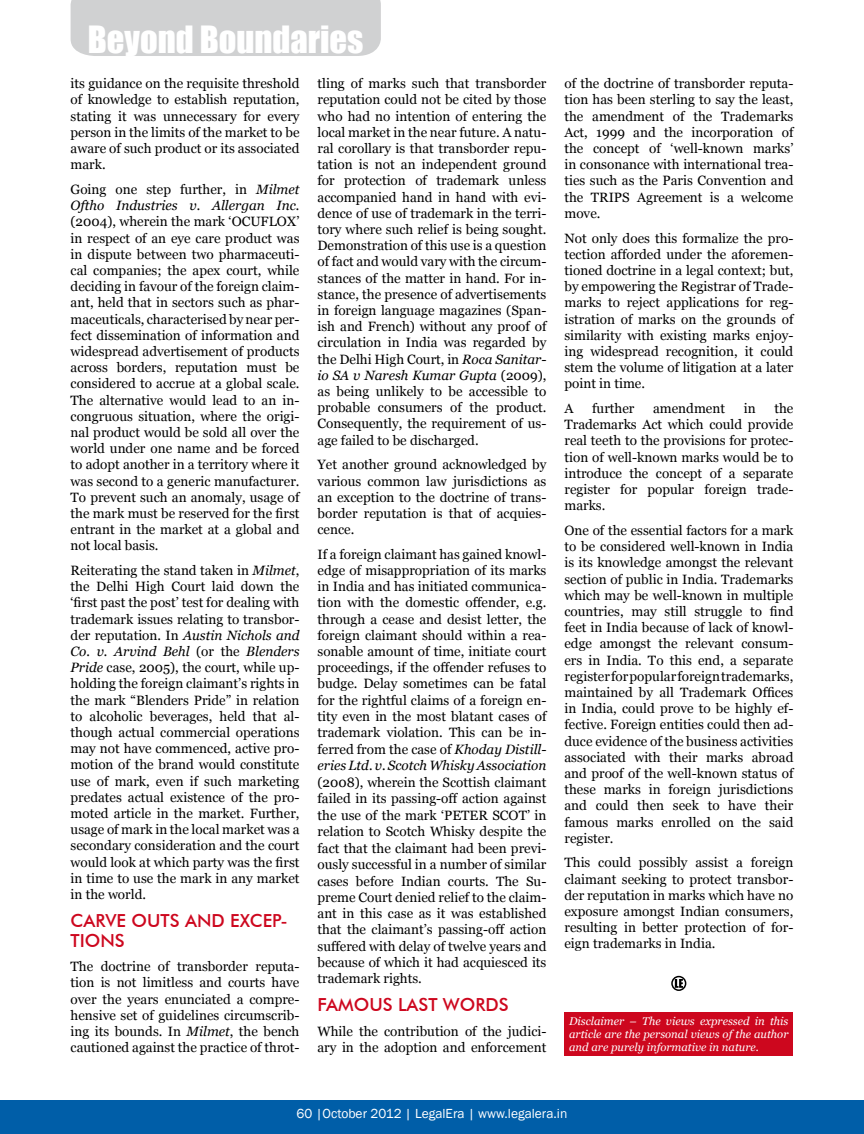
<style>
.page{position:relative;width:864px;height:1134px;background:#fff}
.page>*{position:absolute;margin:0;border:0;box-sizing:border-box;transform-origin:0 0}
.t1{font:34.5px "Impact";color:#fff}
.t2{font:500 18px/19.5px "Futura BT";color:#cd071e}
.t3{font:13.5px/16.2px "Georgia";color:#000;text-align:justify}
.t4{font:italic 13.5px/16.2px "Georgia";color:#000}
.t5{font:13.5px "Franklin Gothic";color:#fff}
.t6{font:italic 11.25px/12.8px "Georgia";color:#fff;text-align:justify}
.s1{font-style:normal}
.s2{font-style:italic}
</style>
<div class="page">
<div style="left:0;top:1100px;width:864px;height:34px;background:#005ea8"></div>
<div style="left:71px;top:0;width:310px;height:56px;background:#d0d1d2"></div>
<div style="left:671px;top:976px;width:15px;height:15px;border:2px solid #000;border-radius:50%"></div>
<svg style="left:675px;top:979px;width:8px;height:9px"></svg>
<div style="left:564px;top:1012px;width:229px;height:44px;background:#cd071e"></div>
<h1 class="t1" style="left:88px;top:13px;width:277px">Beyond Boundaries</h1>
<p class="t3" style="left:71px;top:75px;width:230px">its guidance on the requisite threshold of knowledge to establish reputation, stating it was unnecessary for every person in the limits of the market to be aware of such product or its associated mark.</p>
<p class="t4" style="left:71px;top:181px;width:230px"><span class="s1">Going one step further, in</span> Milmet<br>Oftho Industries v. Allergan Inc.</p>
<p class="t3" style="left:71px;top:214px;width:230px">(2004), wherein the mark ‘OCUFLOX’ in respect of an eye care product was in dispute between two pharmaceuti&shy;cal companies; the apex court, while deciding in favour of the foreign claim&shy;ant, held that in sectors such as phar&shy;maceuticals, characterised by near per&shy;fect dissemination of information and widespread advertisement of products across borders, reputation must be considered to accrue at a global scale.<br>The alternative would lead to an in&shy;congruous situation, where the origi&shy;nal product would be sold all over the world under one name and be forced to adopt another in a territory where it was second to a generic manufacturer.<br>To prevent such an anomaly, usage of the mark must be reserved for the first entrant in the market at a global and not local basis.</p>
<p class="t3" style="left:71px;top:562px;width:230px">Reiterating the stand taken in <span class="s2">Milmet</span>, the Delhi High Court laid down the ‘first past the post’ test for dealing with trademark issues relating to transbor&shy;der reputation. In <span class="s2">Austin Nichols and Co. v. Arvind Behl</span> (or the <span class="s2">Blenders Pride</span> case, 2005), the court, while up&shy;holding the foreign claimant’s rights in the mark “Blenders Pride” in relation to alcoholic beverages, held that al&shy;though actual commercial operations may not have commenced, active pro&shy;motion of the brand would constitute use of mark, even if such marketing predates actual existence of the pro&shy;moted article in the market. Further, usage of mark in the local market was a secondary consideration and the court would look at which party was the first in time to use the mark in any market in the world.</p>
<h2 class="t2" style="left:71px;top:911px;width:219px">CARVE OUTS AND EXCEP-<br>TIONS</h2>
<p class="t3" style="left:71px;top:958px;width:230px">The doctrine of transborder reputa&shy;tion is not limitless and courts have over the years enunciated a compre&shy;hensive set of guidelines circumscrib&shy;ing its bounds. In <span class="s2">Milmet</span>, the bench cautioned against the practice of throt-</p>
<p class="t3" style="left:318px;top:75px;width:230px">tling of marks such that transborder reputation could not be cited by those who had no intention of entering the local market in the near future. A natu&shy;ral corollary is that transborder repu&shy;tation is not an independent ground for protection of trademark unless accompanied hand in hand with evi&shy;dence of use of trademark in the terri&shy;tory where such relief is being sought.<br>Demonstration of this use is a question of fact and would vary with the circum&shy;stances of the matter in hand. For in&shy;stance, the presence of advertisements in foreign language magazines (Span&shy;ish and French) without any proof of circulation in India was regarded by the Delhi High Court, in <span class="s2">Roca Sanitar&shy;io SA v Naresh Kumar Gupta</span> (2009), as being unlikely to be accessible to probable consumers of the product.<br>Consequently, the requirement of us&shy;age failed to be discharged.</p>
<p class="t3" style="left:318px;top:457px;width:230px">Yet another ground acknowledged by various common law jurisdictions as an exception to the doctrine of trans&shy;border reputation is that of acquies&shy;cence.</p>
<p class="t3" style="left:318px;top:546px;width:230px">If a foreign claimant has gained knowl&shy;edge of misappropriation of its marks in India and has initiated communica&shy;tion with the domestic offender, e.g. through a cease and desist letter, the foreign claimant should within a rea&shy;sonable amount of time, initiate court proceedings, if the offender refuses to budge. Delay sometimes can be fatal for the rightful claims of a foreign en&shy;tity even in the most blatant cases of trademark violation. This can be in&shy;ferred from the case of <span class="s2">Khoday Distill&shy;eries Ltd. v. Scotch Whisky Association</span></p>
<p class="t3" style="left:318px;top:774px;width:230px">(2008), wherein the Scottish claimant failed in its passing-off action against the use of the mark ‘PETER SCOT’ in relation to Scotch Whisky despite the fact that the claimant had been previ&shy;ously successful in a number of similar cases before Indian courts. The Su&shy;preme Court denied relief to the claim&shy;ant in this case as it was established that the claimant’s passing-off action suffered with delay of twelve years and because of which it had acquiesced its trademark rights.</p>
<h2 class="t2" style="left:318px;top:995px;width:193px">FAMOUS LAST WORDS</h2>
<p class="t3" style="left:318px;top:1023px;width:230px">While the contribution of the judici&shy;ary in the adoption and enforcement</p>
<p class="t3" style="left:564px;top:75px;width:230px">of the doctrine of transborder reputa&shy;tion has been sterling to say the least, the amendment of the Trademarks Act, 1999 and the incorporation of the concept of ‘well-known marks’ in consonance with international trea&shy;ties such as the Paris Convention and the TRIPS Agreement is a welcome move.</p>
<p class="t3" style="left:564px;top:230px;width:230px">Not only does this formalize the pro&shy;tection afforded under the aforemen&shy;tioned doctrine in a legal context; but, by empowering the Registrar of Trade&shy;marks to reject applications for reg&shy;istration of marks on the grounds of similarity with existing marks enjoy&shy;ing widespread recognition, it could stem the volume of litigation at a later point in time.</p>
<p class="t3" style="left:564px;top:400px;width:11px">A</p>
<p class="t3" style="left:592px;top:400px;width:44px">further</p>
<p class="t3" style="left:653px;top:400px;width:73px">amendment</p>
<p class="t3" style="left:744px;top:400px;width:13px">in</p>
<p class="t3" style="left:564px;top:400px;width:230px;text-indent:210px">the Trademarks Act which could provide real teeth to the provisions for protec&shy;tion of well-known marks would be to introduce the concept of a separate register for popular foreign trade&shy;marks.</p>
<p class="t3" style="left:564px;top:522px;width:230px">One of the essential factors for a mark to be considered well-known in India is its knowledge amongst the relevant section of public in India. Trademarks which may be well-known in multiple countries, may still struggle to find feet in India because of lack of knowl&shy;edge amongst the relevant consum&shy;ers in India. To this end, a separate register for popular foreign trademarks, maintained by all Trademark Offices in India, could prove to be highly ef&shy;fective. Foreign entities could then ad&shy;duce evidence of the business activities associated with their marks abroad and proof of the well-known status of these marks in foreign jurisdictions and could then seek to have their famous marks enrolled on the said register.</p>
<p class="t3" style="left:564px;top:855px;width:230px">This could possibly assist a foreign claimant seeking to protect transbor&shy;der reputation in marks which have no exposure amongst Indian consumers, resulting in better protection of for&shy;eign trademarks in India.</p>
<p class="t6" style="left:569px;top:1015px;width:221px">Disclaimer – The views expressed in this article are the personal views of the author and are purely informative in nature.</p>
<p class="t5" style="left:297px;top:1105px;width:272px">60 |October 2012 | LegalEra | www.legalera.in</p>
</div>
